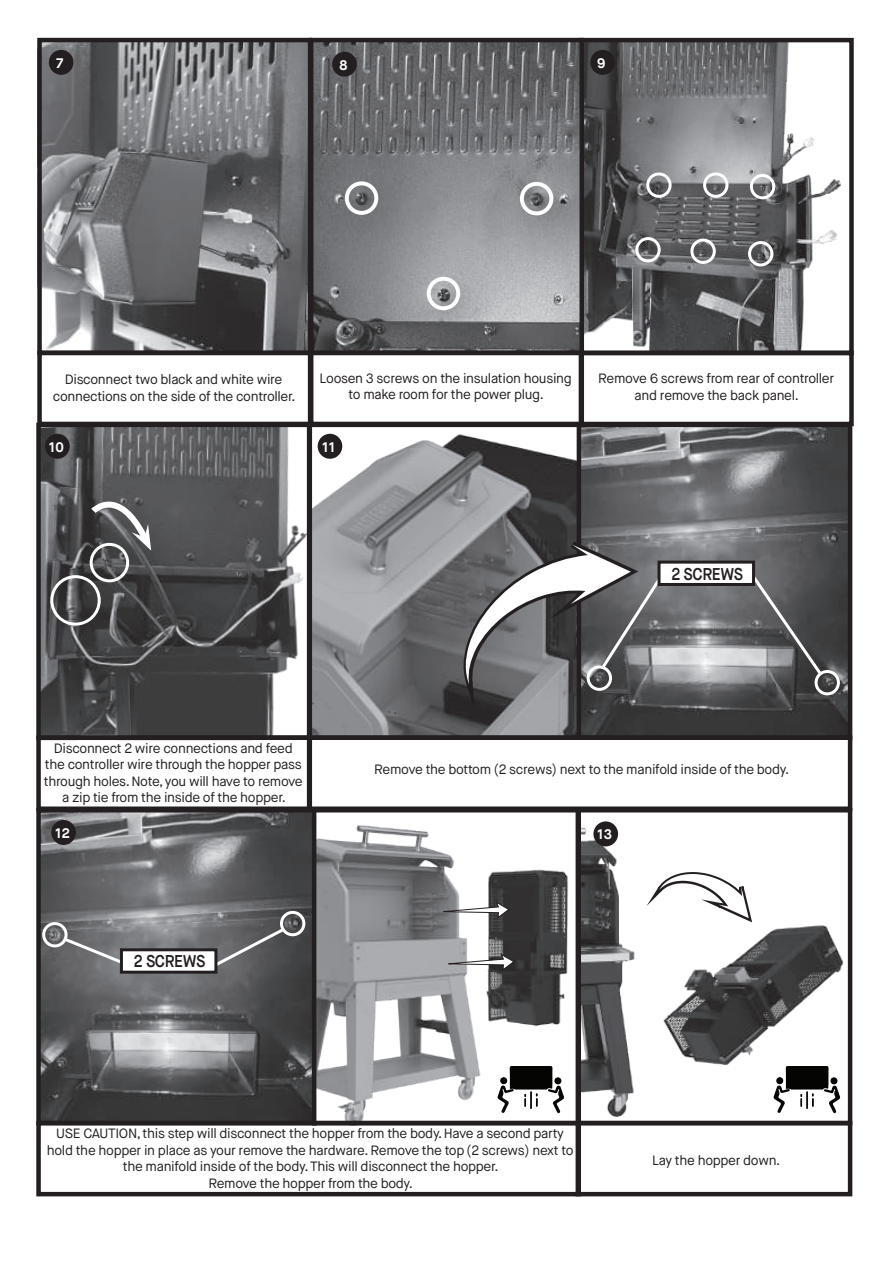
<style>
.page{position:relative;width:893px;height:1263px;background:#fff}
.page>*{position:absolute;margin:0;border:0;box-sizing:border-box;transform-origin:0 0}
.t1{font:600 17.1px "Maison Neue";letter-spacing:-.025em;color:#231f20;scale:.9 1}
.t2{font:700 13.8px "Maison Neue";color:#fff}
.t3{font:13.5px/16.5px "Maison Neue";letter-spacing:-.025em;color:#231f20;text-align:center}
</style>
<div class="page">
<img style="left:41px;top:813px;width:271px;height:307px">
<div style="left:42px;top:922px;width:26px;height:25px;border:3px solid #fff;border-radius:50%"></div>
<svg style="left:60px;top:935px;width:84px;height:38px;background:#7a7b7e"></svg>
<svg style="left:207px;top:925px;width:81px;height:46px;background:#676769"></svg>
<div style="left:280px;top:911px;width:25px;height:25px;border:3px solid #fff;border-radius:50%"></div>
<div style="left:121px;top:950px;width:95px;height:22px;background:#fff"></div>
<div style="left:120px;top:948px;width:97px;height:26px;border:3px solid #231f20"></div>
<img style="left:581px;top:428px;width:266px;height:307px">
<div style="left:814px;top:670px;width:26px;height:25px;border:3px solid #fff;border-radius:50%"></div>
<svg style="left:747px;top:570px;width:78px;height:109px;background:#646566"></svg>
<div style="left:659px;top:562px;width:94px;height:22px;background:#fff"></div>
<div style="left:657px;top:561px;width:98px;height:25px;border:3px solid #231f20"></div>
<img style="left:581px;top:822px;width:263px;height:295px">
<div style="left:576px;top:808px;width:276px;height:317px;border:4px solid #231f20"></div>
<div style="left:576px;top:1121px;width:276px;height:75px;border:4px solid #231f20"></div>
<svg style="left:774px;top:1066px;width:66px;height:47px"></svg>
<svg style="left:635px;top:825px;width:120px;height:101px"></svg>
<div style="left:593px;top:821px;width:25px;height:25px;background:#231f20;border-radius:50%"></div>
<img style="left:316px;top:815px;width:260px;height:305px">
<svg style="left:443px;top:900px;width:67px;height:19px"></svg>
<svg style="left:448px;top:952px;width:67px;height:20px"></svg>
<img style="left:313px;top:428px;width:264px;height:307px">
<div style="left:308px;top:735px;width:544px;height:76px;border:4px solid #231f20"></div>
<hr style="left:577px;top:424px;width:4px;height:315px;background:#231f20">
<svg style="left:464px;top:506px;width:202px;height:230px;background:#707072"></svg>
<div style="left:318px;top:434px;width:24px;height:25px;background:#231f20;border-radius:50%"></div>
<div style="left:36px;top:808px;width:545px;height:317px;border:4px solid #231f20"></div>
<div style="left:36px;top:1121px;width:545px;height:75px;border:4px solid #231f20"></div>
<svg style="left:498px;top:1066px;width:66px;height:47px"></svg>
<div style="left:51px;top:820px;width:25px;height:25px;background:#231f20;border-radius:50%"></div>
<hr style="left:312px;top:811px;width:4px;height:314px;background:#231f20">
<img style="left:584px;top:43px;width:257px;height:307px">
<div style="left:579px;top:38px;width:275px;height:317px;border:4px solid #231f20"></div>
<div style="left:579px;top:351px;width:275px;height:75px;border:4px solid #231f20"></div>
<div style="left:703px;top:172px;width:25px;height:26px;border:3px solid #fff;border-radius:50%"></div>
<div style="left:690px;top:239px;width:26px;height:25px;border:3px solid #fff;border-radius:50%"></div>
<div style="left:646px;top:172px;width:26px;height:26px;border:3px solid #fff;border-radius:50%"></div>
<div style="left:635px;top:237px;width:26px;height:25px;border:3px solid #fff;border-radius:50%"></div>
<div style="left:750px;top:174px;width:25px;height:25px;border:3px solid #fff;border-radius:50%"></div>
<div style="left:748px;top:241px;width:25px;height:25px;border:3px solid #fff;border-radius:50%"></div>
<img style="left:41px;top:428px;width:265px;height:307px">
<div style="left:36px;top:423px;width:275px;height:317px;border:4px solid #231f20"></div>
<div style="left:36px;top:735px;width:275px;height:76px;border:4px solid #231f20"></div>
<div style="left:45px;top:434px;width:25px;height:25px;background:#231f20;border-radius:50%"></div>
<svg style="left:87px;top:485px;width:66px;height:66px;background:#666768"></svg>
<div style="left:590px;top:50px;width:25px;height:25px;background:#231f20;border-radius:50%"></div>
<div style="left:50px;top:575px;width:51px;height:51px;border:3px solid #fff;border-radius:50%"></div>
<div style="left:90px;top:543px;width:39px;height:39px;border:3px solid #fff;border-radius:50%"></div>
<img style="left:42px;top:43px;width:265px;height:307px">
<div style="left:37px;top:38px;width:275px;height:317px;border:4px solid #231f20"></div>
<div style="left:37px;top:351px;width:275px;height:75px;border:4px solid #231f20"></div>
<div style="left:49px;top:50px;width:24px;height:25px;background:#231f20;border-radius:50%"></div>
<img style="left:314px;top:43px;width:265px;height:307px">
<div style="left:309px;top:38px;width:275px;height:317px;border:4px solid #231f20"></div>
<div style="left:309px;top:351px;width:275px;height:75px;border:4px solid #231f20"></div>
<div style="left:427px;top:277px;width:33px;height:33px;border:4px solid #fff;border-radius:50%"></div>
<div style="left:345px;top:181px;width:33px;height:34px;border:4px solid #fff;border-radius:50%"></div>
<div style="left:520px;top:182px;width:33px;height:33px;border:4px solid #fff;border-radius:50%"></div>
<div style="left:332px;top:52px;width:25px;height:25px;background:#231f20;border-radius:50%"></div>
<p class="t2" style="left:57px;top:54px;width:8px">7</p>
<p class="t2" style="left:339px;top:56px;width:9px">8</p>
<p class="t2" style="left:597px;top:54px;width:10px">9</p>
<p class="t3" style="left:65px;top:372px;width:219px">Disconnect two black and white wire</p>
<p class="t3" style="left:53px;top:388px;width:244px">connections on the side of the controller.</p>
<p class="t2" style="left:49px;top:438px;width:17px">10</p>
<p class="t3" style="left:320px;top:370px;width:254px">Loosen 3 screws on the insulation housing to make room for the power plug.</p>
<p class="t2" style="left:322px;top:438px;width:15px">11</p>
<p class="t3" style="left:598px;top:370px;width:237px">Remove 6 screws from rear of controller and remove the back panel.</p>
<p class="t1" style="left:671px;top:563px;width:81px">2 SCREWS</p>
<p class="t3" style="left:44px;top:740px;width:260px">Disconnect 2 wire connections and feed the controller wire through the hopper pass through holes. Note, you will have to remove a zip tie from the inside of the hopper.</p>
<p class="t2" style="left:55px;top:824px;width:16px">12</p>
<p class="t1" style="left:134px;top:951px;width:81px">2 SCREWS</p>
<p class="t3" style="left:374px;top:761px;width:416px">Remove the bottom (2 screws) next to the manifold inside of the body.</p>
<p class="t2" style="left:597px;top:826px;width:16px">13</p>
<p class="t3" style="left:47px;top:1125px;width:528px">USE CAUTION, this step will disconnect the hopper from the body. Have a second party hold the hopper in place as your remove the hardware. Remove the top (2 screws) next to the manifold inside of the body. This will disconnect the hopper.</p>
<p class="t3" style="left:208px;top:1175px;width:206px">Remove the hopper from the body.</p>
<p class="t3" style="left:652px;top:1152px;width:130px">Lay the hopper down.</p>
</div>
